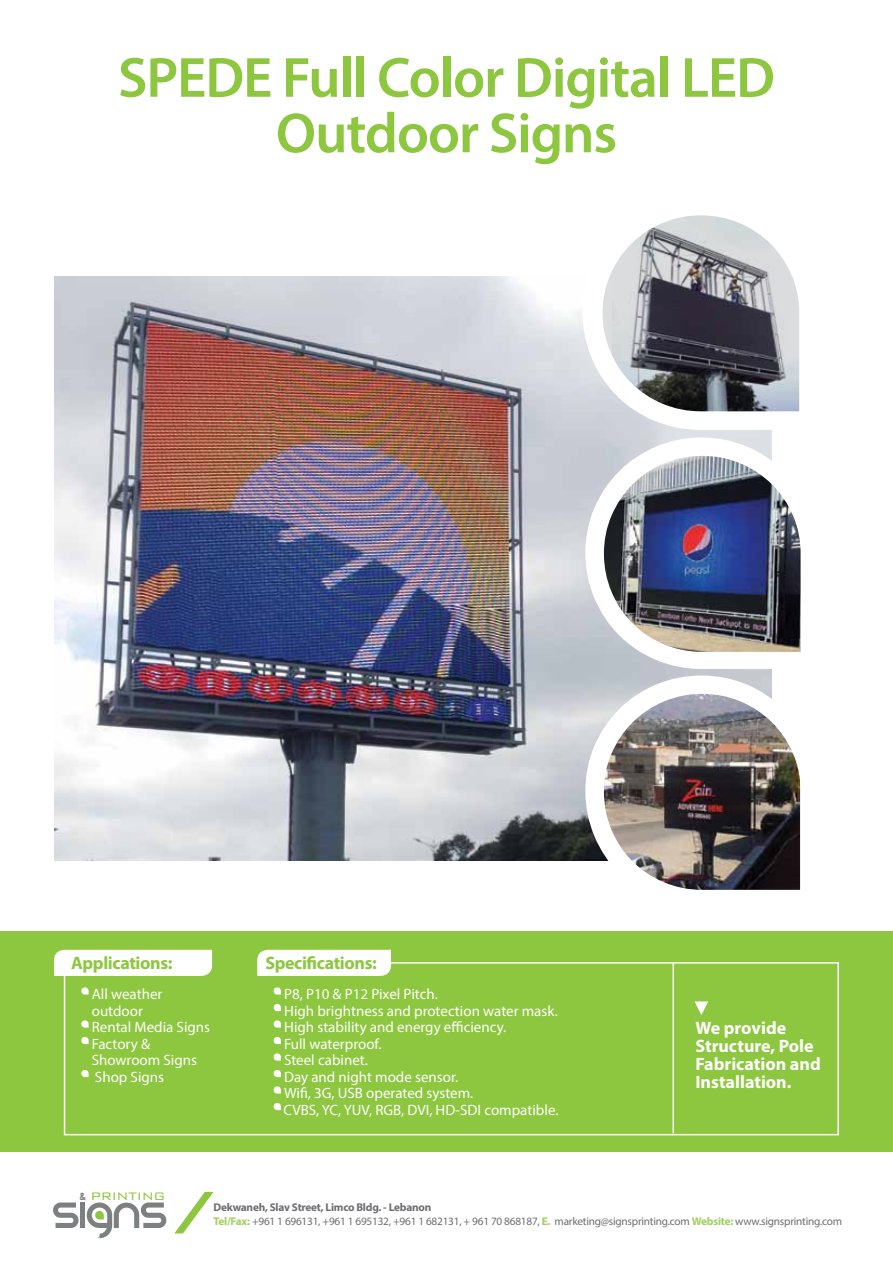
<style>
.page{position:relative;width:893px;height:1263px;background:#fff}
.page>*{position:absolute;margin:0;border:0;box-sizing:border-box;transform-origin:0 0}
.t1{font:600 57px/55.5px "Myriad Pro";letter-spacing:-.02em;color:#8dc63f;text-align:center}
.t2{font:700 18px/18px "Myriad Pro";color:#fff}
.t3{font:700 18px "Myriad Pro";letter-spacing:-.02em;color:#8dc63f}
.t4{font:15px/16.5px "Myriad Pro";color:#fff}
.t5{font:300 14.55px "Bank Gothic BT";letter-spacing:-.015em;color:#8dc63f}
.t6{font:11.25px/13.5px "Myriad Pro";letter-spacing:-.02em;color:#6d6e71}
.t7{font:700 10.65px "Century Gothic";color:#7c8081;scale:.94 1}
.s1{font-weight:700}
.s2{font-weight:700;color:#a3cf62}
</style>
<div class="page">
<div style="left:0;top:931px;width:893px;height:220px;background:#8dc63f"></div>
<svg style="left:53px;top:1202px;width:26px;height:26px"></svg>
<div style="left:80px;top:1202px;width:5px;height:26px;background:#7c8081"></div>
<svg style="left:87px;top:1202px;width:79px;height:36px"></svg>
<svg style="left:174px;top:1192px;width:40px;height:41px"></svg>
<img style="left:54px;top:276px;width:718px;height:585px">
<svg style="left:581px;top:276px;width:219px;height:155px"></svg>
<svg style="left:603px;top:272px;width:9px;height:139px"></svg>
<img style="left:612px;top:215px;width:187px;height:196px">
<svg style="left:585px;top:437px;width:187px;height:232px"></svg>
<img style="left:604px;top:456px;width:197px;height:196px">
<svg style="left:585px;top:675px;width:187px;height:186px"></svg>
<img style="left:604px;top:694px;width:196px;height:196px">
<svg style="left:63px;top:961px;width:776px;height:175px"></svg>
<svg style="left:81px;top:987px;width:8px;height:7px"></svg>
<svg style="left:81px;top:1020px;width:8px;height:7px"></svg>
<svg style="left:81px;top:1037px;width:8px;height:7px"></svg>
<svg style="left:81px;top:1070px;width:8px;height:7px"></svg>
<svg style="left:274px;top:987px;width:7px;height:7px"></svg>
<svg style="left:274px;top:1004px;width:7px;height:7px"></svg>
<svg style="left:274px;top:1020px;width:7px;height:7px"></svg>
<svg style="left:274px;top:1037px;width:7px;height:7px"></svg>
<svg style="left:274px;top:1053px;width:7px;height:7px"></svg>
<svg style="left:274px;top:1070px;width:7px;height:7px"></svg>
<svg style="left:274px;top:1086px;width:7px;height:7px"></svg>
<svg style="left:274px;top:1103px;width:7px;height:7px"></svg>
<div style="left:54px;top:950px;width:158px;height:26px;background:#fff"></div>
<div style="left:257px;top:950px;width:134px;height:26px;background:#fff"></div>
<svg style="left:694px;top:1001px;width:14px;height:14px"></svg>
<hr style="left:672px;top:963px;width:2px;height:170px;background:#fff">
<h1 class="t1" style="left:118px;top:48px;width:659px">SPEDE Full Color Digital LED<br>Outdoor Signs</h1>
<p class="t3" style="left:71px;top:951px;width:103px">Applications:</p>
<p class="t3" style="left:265px;top:951px;width:113px">Specifications:</p>
<p class="t4" style="left:92px;top:985px;width:120px">All weather outdoor<br>Rental Media Signs<br>Factory &amp;<br>Showroom Signs<br>Shop Signs</p>
<p class="t4" style="left:283px;top:985px;width:276px">P8, P10 &amp; P12 Pixel Pitch.<br>High brightness and protection water mask.<br>High stability and energy efficiency.<br>Full waterproof.<br>Steel cabinet.<br>Day and night mode sensor.<br>Wifi G3, , USB operated system.<br>CVBS, YC, YUV, RGB, DVI, HD-SDI compatible.</p>
<p class="t5" style="left:90px;top:1188px;width:77px">PRINTING</p>
<p class="t7" style="left:79px;top:1188px;width:9px">&amp;</p>
<p class="t2" style="left:695px;top:1019px;width:127px">We provide<br>Structure, Pole<br>Fabrication and<br>Installation.</p>
<p class="t6" style="left:213px;top:1200px;width:630px"><span class="s1">Dekwaneh, Slav Street, Limco Bldg -. Lebanon<br></span><span class="s2">Tel/Fax:</span> +961 1 696131, +961 1 695132, +961 1 682131, + 961 70 868187, <span class="s2">.E</span> marketing@signsprinting.com <span class="s2">Website:</span> www.signsprinting.com</p>
</div>
